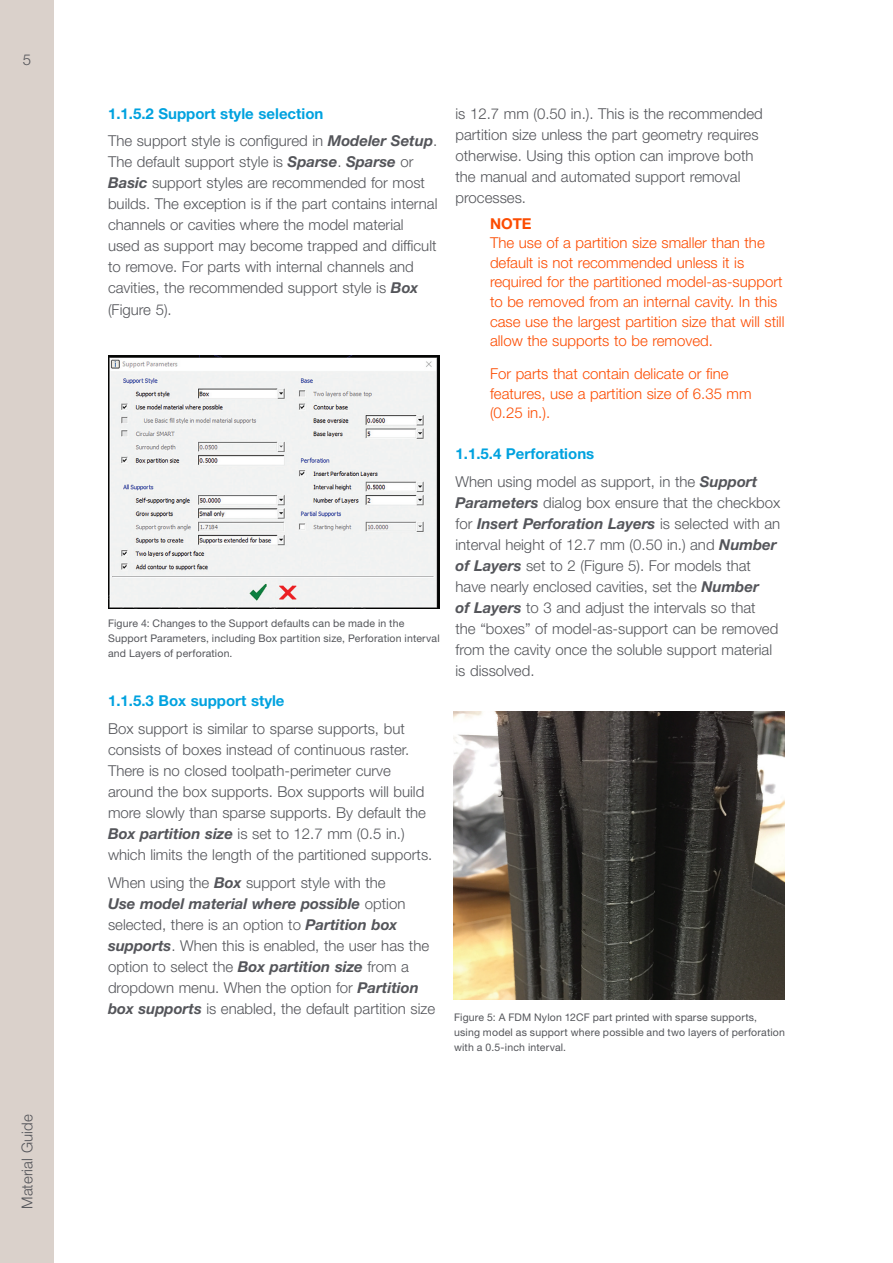
<style>
.page{position:relative;width:893px;height:1263px;background:#fff}
.page>*{position:absolute;margin:0;border:0;box-sizing:border-box;transform-origin:0 0}
.Para{font:300 15px/21px "Helvetica Neue LT Std";color:#54555a}
.Note{font:300 15px/19.5px "Helvetica Neue LT Std";color:#fc4c02}
.Subhead{font:700 15px "Helvetica Neue LT Std";color:#00a2df}
.Caption{font:10.5px/15px "Helvetica Neue LT Std";letter-spacing:.02em;color:#54555a}
.s1{font-weight:700;font-style:italic}
.s2{font-weight:700}
</style>
<div class="page">
<div style="left:0;top:0;width:54px;height:1263px;background:#dad1cb"></div>
<img style="left:108px;top:356px;width:332px;height:253px">
<img style="left:453px;top:711px;width:332px;height:289px">
<p class="Para" style="left:23px;top:49px;width:10px">5</p>
<p class="Para" style="left:16px;top:1209px;width:96px;rotate:-90deg">Material Guide</p>
<p class="Subhead" style="left:108px;top:104px;width:217px">1.1.5.2 Support style selection</p>
<p class="Para" style="left:108px;top:130px;width:331px">The support style is configured in <span class="s1">Modeler Setup</span>.<br>The default support style is <span class="s1">Sparse</span>. <span class="s1">Sparse</span> or <span class="s1">Basic</span> support styles are recommended for most builds. The exception is if the part contains internal channels or cavities where the model material used as support may become trapped and difficult to remove. For parts with internal channels and cavities, the recommended support style is <span class="s1">Box </span>(Figure 5).</p>
<p class="Caption" style="left:108px;top:616px;width:333px">Figure 4: Changes to the Support defaults can be made in the<br>Support Parameters, including Box partition size, Perforation interval and Layers of perforation.</p>
<p class="Subhead" style="left:108px;top:691px;width:178px">1.1.5.3 Box support style</p>
<p class="Para" style="left:108px;top:718px;width:326px">Box support is similar to sparse supports, but consists of boxes instead of continuous raster.<br>There is no closed toolpath-perimeter curve around the box supports. Box supports will build more slowly than sparse supports. By default the <span class="s1">Box partition size</span> is set to 12.7 mm (0.5 in.) which limits the length of the partitioned supports.</p>
<p class="Para" style="left:108px;top:871px;width:329px">When using the <span class="s1">Box</span> support style with the<br><span class="s1">Use model material where possible</span> option selected, there is an option to <span class="s1">Partition box supports</span>. When this is enabled, the user has the option to select the <span class="s1">Box partition size</span> from a dropdown menu. When the option for <span class="s1">Partition box supports</span> is enabled, the default partition size</p>
<p class="Para" style="left:455px;top:103px;width:309px">is 12.7 mm (0.50 in.). This is the recommended partition size unless the part geometry requires otherwise. Using this option can improve both the manual and automated support removal processes.</p>
<p class="Note" style="left:490px;top:214px;width:296px"><span class="s2">NOTE<br></span>The use of a partition size smaller than the default is not recommended unless it is required for the partitioned model-as-support to be removed from an internal cavity. In this case use the largest partition size that will still allow the supports to be removed.</p>
<p class="Note" style="left:490px;top:364px;width:263px">For parts that contain delicate or fine features, use a partition size of 6.35 mm (0.25 in.).</p>
<p class="Subhead" style="left:455px;top:445px;width:140px">1.1.5.4 Perforations</p>
<p class="Para" style="left:455px;top:471px;width:326px">When using model as support, in the <span class="s1">Support Parameters</span> dialog box ensure that the checkbox for <span class="s1">Insert Perforation Layers</span> is selected with an interval height of 12.7 mm (0.50 in.) and <span class="s1">Number of Layers</span> set to 2 (Figure 5). For models that have nearly enclosed cavities, set the <span class="s1">Number<br>of Layers</span> to 3 and adjust the intervals so that<br>the “boxes” of model-as-support can be removed from the cavity once the soluble support material is dissolved.</p>
<p class="Caption" style="left:454px;top:1009px;width:332px">Figure 5: A FDM Nylon 12CF part printed with sparse supports, using model as support where possible and two layers of perforation with a 0.5-inch interval.</p>
</div>
